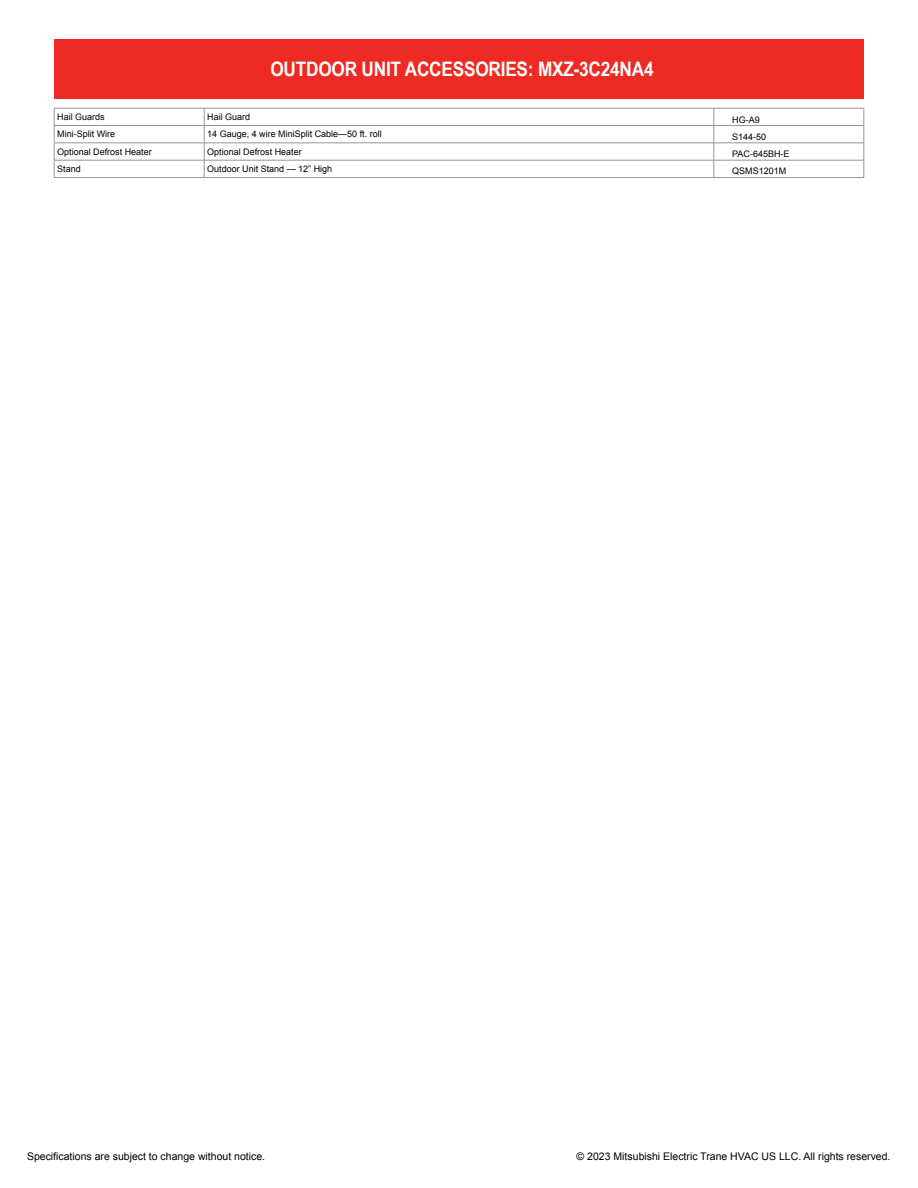
<style>
.page{position:relative;width:918px;height:1188px;background:#fff}
.page>*{position:absolute;margin:0;border:0;box-sizing:border-box;transform-origin:0 0}
.t1{font:700 19.95px "Arial Narrow";letter-spacing:-.01em;color:#fff;scale:1.05 1}
.t2{font:10.5px "Arial";color:#000}
.t3{font:9px "Arial";color:#000}
</style>
<div class="page">
<hr style="left:54px;top:108px;width:150px;height:1px;background:#939598">
<hr style="left:204px;top:108px;width:510px;height:1px;background:#939598">
<hr style="left:54px;top:125px;width:150px;height:1px;background:#939598">
<hr style="left:204px;top:125px;width:510px;height:1px;background:#939598">
<hr style="left:54px;top:143px;width:150px;height:1px;background:#939598">
<hr style="left:204px;top:143px;width:510px;height:1px;background:#939598">
<hr style="left:54px;top:160px;width:150px;height:1px;background:#939598">
<hr style="left:204px;top:160px;width:510px;height:1px;background:#939598">
<hr style="left:714px;top:108px;width:150px;height:1px;background:#939598">
<hr style="left:714px;top:125px;width:150px;height:1px;background:#939598">
<hr style="left:714px;top:143px;width:150px;height:1px;background:#939598">
<hr style="left:714px;top:160px;width:150px;height:1px;background:#939598">
<svg style="left:714px;top:108px;width:1px;height:69px"></svg>
<svg style="left:864px;top:108px;width:1px;height:69px"></svg>
<hr style="left:714px;top:177px;width:150px;height:1px;background:#939598">
<svg style="left:54px;top:108px;width:1px;height:69px"></svg>
<hr style="left:54px;top:177px;width:150px;height:1px;background:#939598">
<hr style="left:204px;top:177px;width:510px;height:1px;background:#939598">
<svg style="left:204px;top:108px;width:1px;height:69px"></svg>
<div style="left:54px;top:39px;width:810px;height:59px;background:#ee2a24"></div>
<h1 class="t1" style="left:270px;top:54px;width:366px">OUTDOOR UNIT ACCESSORIES: MXZ-3C24NA4</h1>
<p class="t3" style="left:57px;top:111px;width:49px">Hail Guards</p>
<p class="t3" style="left:207px;top:111px;width:45px">Hail Guard</p>
<p class="t3" style="left:732px;top:113px;width:29px">HG-A9</p>
<p class="t3" style="left:57px;top:128px;width:59px">Mini-Split Wire</p>
<p class="t3" style="left:207px;top:128px;width:176px">14 Gauge, 4 wire MiniSplit Cable—50 ft. roll</p>
<p class="t3" style="left:732px;top:131px;width:36px">S144-50</p>
<p class="t3" style="left:57px;top:146px;width:96px">Optional Defrost Heater</p>
<p class="t3" style="left:207px;top:146px;width:96px">Optional Defrost Heater</p>
<p class="t3" style="left:732px;top:148px;width:59px">PAC-645BH-E</p>
<p class="t3" style="left:57px;top:163px;width:25px">Stand</p>
<p class="t3" style="left:207px;top:163px;width:127px">Outdoor Unit Stand — 12” High</p>
<p class="t3" style="left:732px;top:165px;width:56px">QSMS1201M</p>
<p class="t2" style="left:27px;top:1149px;width:240px">Specifications are subject to change without notice.</p>
<p class="t2" style="left:577px;top:1149px;width:315px">© 2023 Mitsubishi Electric Trane HVAC US LLC. All rights reserved.</p>
</div>
